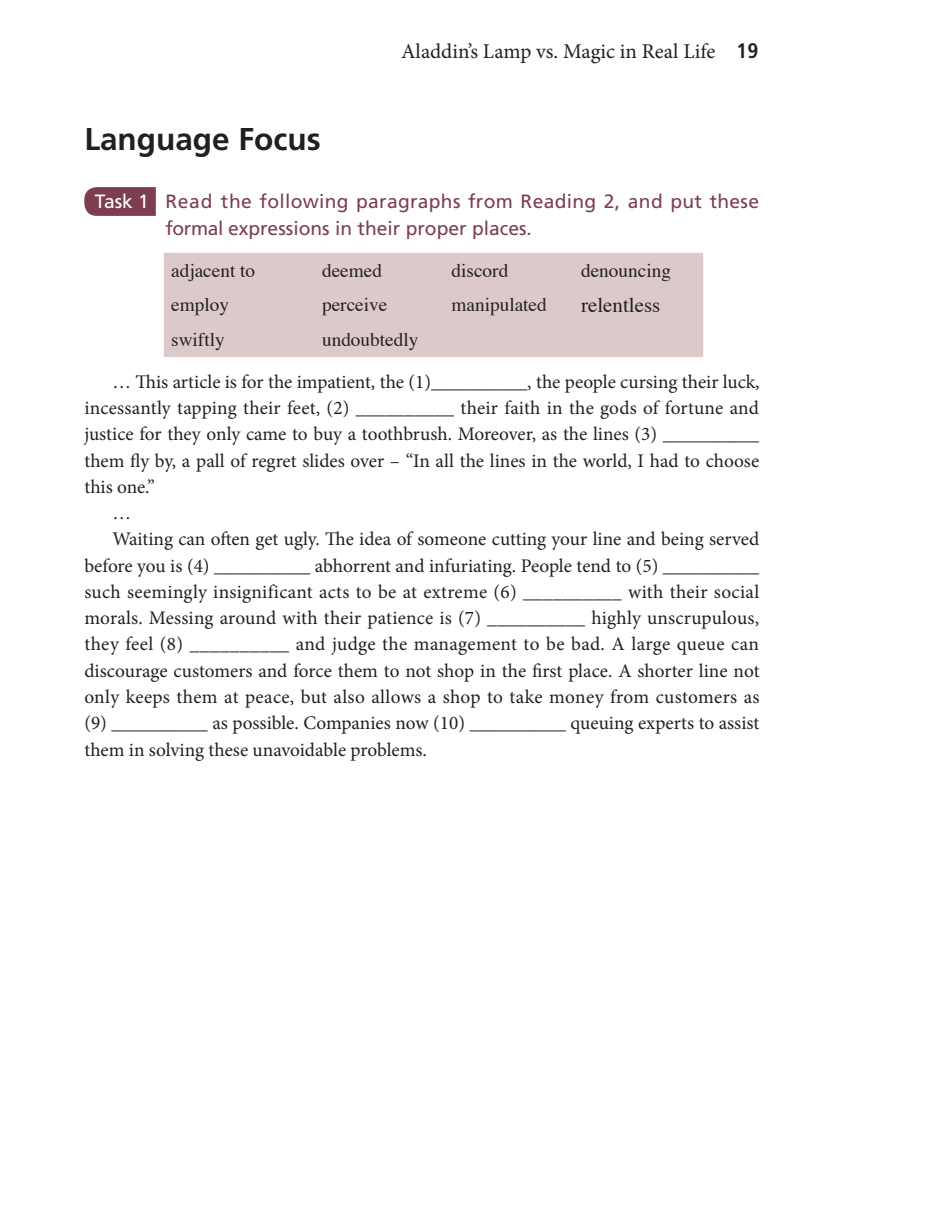
<style>
.page{position:relative;width:933px;height:1216px;background:#fff}
.page>*{position:absolute;margin:0;border:0;box-sizing:border-box;transform-origin:0 0}
.t1{font:700 31.5px "Frutiger LT Std";color:#231f20}
.t2{font:21px "Minion Pro";color:#231f20}
.t3{font:21px "Times";color:#231f20}
.t4{font:19.25px "Minion Pro";color:#231f20}
.t5{font:19.25px/26.8px "Frutiger LT Std";letter-spacing:.015em;color:#7d3f50}
.t6{font:19.25px "Times";color:#231f20}
.s1{font-family:"Frutiger LT Std";font-weight:700;font-stretch:condensed}
.s2{color:#fff}
</style>
<div class="page">
<svg style="left:84px;top:187px;width:72px;height:29px;background:#824757"></svg>
<div style="left:164px;top:253px;width:539px;height:104px;background:#dbcac9"></div>
<p class="t2" style="left:401px;top:37px;width:359px">Aladdin’s Lamp vs. Magic in Real Life <span class="s1">19</span></p>
<h1 class="t1" style="left:84px;top:121px;width:238px">Language Focus</h1>
<p class="t5" style="left:165px;top:188px;width:595px;text-indent:-71px"><span class="s2">Task 1</span> Read the following paragraphs from Reading 2, and put these formal expressions in their proper places.</p>
<p class="t6" style="left:171px;top:252px;width:85px">adjacent to</p>
<p class="t6" style="left:322px;top:252px;width:61px">deemed</p>
<p class="t6" style="left:451px;top:252px;width:58px">discord</p>
<p class="t6" style="left:581px;top:252px;width:91px">denouncing</p>
<p class="t6" style="left:171px;top:287px;width:59px">employ</p>
<p class="t6" style="left:322px;top:287px;width:67px">perceive</p>
<p class="t6" style="left:451px;top:287px;width:97px">manipulated</p>
<p class="t3" style="left:581px;top:285px;width:81px">relentless</p>
<p class="t6" style="left:171px;top:321px;width:55px">swiftly</p>
<p class="t6" style="left:322px;top:321px;width:98px">undoubtedly</p>
<p class="t4" style="left:112px;top:369px;width:648px">… This article is for the impatient, the (1)__________, the people cursing their luck,</p>
<p class="t4" style="left:84px;top:395px;width:676px">incessantly tapping their feet, (2) __________ their faith in the gods of fortune and</p>
<p class="t4" style="left:84px;top:421px;width:676px">justice for they only came to buy a toothbrush. Moreover, as the lines (3) __________</p>
<p class="t4" style="left:84px;top:447px;width:676px">them fly by, a pall of regret slides over – “In all the lines in the world, I had to choose</p>
<p class="t4" style="left:84px;top:474px;width:72px">this one.”</p>
<p class="t4" style="left:112px;top:500px;width:20px">…</p>
<p class="t4" style="left:112px;top:526px;width:648px">Waiting can often get ugly. The idea of someone cutting your line and being served</p>
<p class="t4" style="left:84px;top:552px;width:676px">before you is (4) __________ abhorrent and infuriating. People tend to (5) __________</p>
<p class="t4" style="left:84px;top:579px;width:676px">such seemingly insignificant acts to be at extreme (6) __________ with their social</p>
<p class="t4" style="left:84px;top:605px;width:676px">morals. Messing around with their patience is (7) __________ highly unscrupulous,</p>
<p class="t4" style="left:84px;top:631px;width:676px">they feel (8) __________ and judge the management to be bad. A large queue can</p>
<p class="t4" style="left:84px;top:657px;width:676px">discourage customers and force them to not shop in the first place. A shorter line not</p>
<p class="t4" style="left:84px;top:684px;width:676px">only keeps them at peace, but also allows a shop to take money from customers as</p>
<p class="t4" style="left:84px;top:710px;width:676px">(9) __________ as possible. Companies now (10) __________ queuing experts to assist</p>
<p class="t4" style="left:84px;top:736px;width:344px">them in solving these unavoidable problems.</p>
</div>
